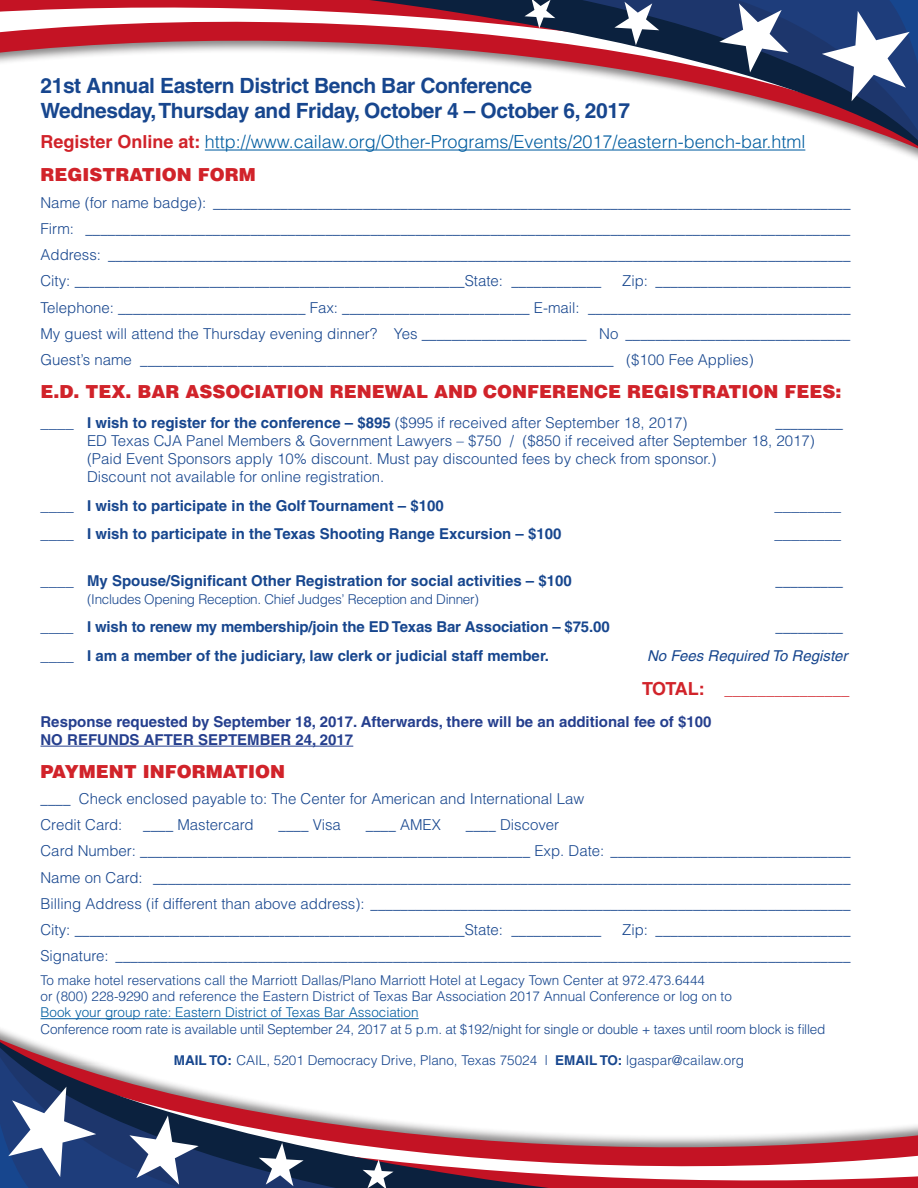
<style>
.page{position:relative;width:918px;height:1188px;background:#fff}
.page>*{position:absolute;margin:0;border:0;box-sizing:border-box;transform-origin:0 0}
.t1{font:700 21px/25.5px "Helvetica";letter-spacing:-.02em;color:#17468e}
.t2{font:300 18px/33px "Helvetica";color:#005da0}
.t3{font:900 18px "Helvetica";color:#d1232a}
.t4{font:300 15px/26.2px "Helvetica";color:#17468e}
.t5{font:700 15px "Helvetica";color:#17468e}
.t6{font:700 15px/31.5px "Helvetica";color:#253f8e}
.t7{font:italic 15px "Helvetica";color:#17468e}
.t8{font:300 13.5px/16.2px "Helvetica";color:#17468e}
.t9{font:300 13.5px "Helvetica";letter-spacing:-.02em;color:#17468e}
.t10{font:300 13.5px "Helvetica";color:#005da0}
.s1{font-weight:700;color:#d1232a}
.s2{font-weight:900;color:#d1232a}
.s3{font-weight:300}
.s4{font-size:18px;color:#d1232a}
.s5{color:#d1232a}
.s6{font-weight:700}
</style>
<div class="page">
<svg style="left:0;top:0;width:267px;height:63px"></svg>
<svg style="left:267px;top:0;width:219px;height:62px"></svg>
<svg style="left:486px;top:0;width:184px;height:88px"></svg>
<svg style="left:614px;top:2px;width:45px;height:43px"></svg>
<svg style="left:524px;top:0;width:31px;height:28px"></svg>
<svg style="left:670px;top:0;width:248px;height:155px"></svg>
<svg style="left:651px;top:1125px;width:267px;height:63px"></svg>
<svg style="left:432px;top:1125px;width:219px;height:63px"></svg>
<svg style="left:248px;top:1100px;width:184px;height:88px"></svg>
<svg style="left:259px;top:1143px;width:45px;height:43px"></svg>
<svg style="left:363px;top:1160px;width:31px;height:28px"></svg>
<svg style="left:0;top:1033px;width:248px;height:155px"></svg>
<hr style="left:205px;top:149px;width:600px;height:2px;background:#005da0">
<hr style="left:40px;top:746px;width:313px;height:1px;background:#253f8e">
<hr style="left:40px;top:1018px;width:379px;height:1px;background:#005da0">
<h1 class="t1" style="left:40px;top:72px;width:591px">21st Annual Eastern District Bench Bar Conference<br>Wednesday, Thursday and Friday, October 4 – October 6, 2017</h1>
<p class="t2" style="left:40px;top:125px;width:766px"><span class="s1">Register Online at:</span> http://www.cailaw.org/Other-Programs/Events/2017/eastern-bench-bar.html<br><span class="s2">REGISTRATION FORM</span></p>
<p class="t4" style="left:40px;top:189px;width:812px;text-align:justify">Name (for name badge): _____________________________________________________________________________________ Firm: ______________________________________________________________________________________________________ Address: ___________________________________________________________________________________________________ City: ____________________________________________________State: ____________</p>
<p class="t4" style="left:40px;top:268px;width:812px;text-align:justify;text-indent:582px">Zip: __________________________ Telephone: _________________________ Fax: _________________________ E-mail: ___________________________________ My guest will attend the Thursday evening dinner? Yes ______________________ No ______________________________ Guest’s name ________________________________________________________________ ($100 Fee Applies)</p>
<p class="t3" style="left:40px;top:380px;width:802px">E.D. TEX. BAR ASSOCIATION RENEWAL AND CONFERENCE REGISTRATION FEES:</p>
<p class="t5" style="left:40px;top:414px;width:648px">____ I wish to register for the conference – $895 <span class="s3">($995 if received after September 18, 2017)</span></p>
<p class="t4" style="left:87px;top:413px;width:757px;line-height:18px;text-indent:688px">_________ ED Texas CJA Panel Members &amp; Government Lawyers – $750 / ($850 if received after September 18, 2017) (Paid Event Sponsors apply 10% discount. Must pay discounted fees by check from sponsor.)<br>Discount not available for online registration.</p>
<p class="t5" style="left:40px;top:496px;width:405px">____ I wish to participate in the Golf Tournament – $100</p>
<p class="t5" style="left:774px;top:496px;width:68px">________</p>
<p class="t5" style="left:40px;top:525px;width:522px">____ I wish to participate in the Texas Shooting Range Excursion – $100</p>
<p class="t5" style="left:774px;top:525px;width:68px">________</p>
<p class="t5" style="left:40px;top:571px;width:533px">____ My Spouse/Significant Other Registration for social activities – $100</p>
<p class="t4" style="left:776px;top:567px;width:69px">_________</p>
<p class="t9" style="left:87px;top:590px;width:393px">(Includes Opening Reception. Chief Judges’ Reception and Dinner)</p>
<p class="t5" style="left:40px;top:618px;width:571px">____ I wish to renew my membership/join the ED Texas Bar Association – $75.00</p>
<p class="t4" style="left:776px;top:613px;width:69px">_________</p>
<p class="t5" style="left:40px;top:646px;width:510px">____ I am a member of the judiciary, law clerk or judicial staff member.</p>
<p class="t7" style="left:647px;top:647px;width:202px">No Fees Required To Register</p>
<p class="t6" style="left:40px;top:674px;width:810px;text-indent:602px"><span class="s4">TOTAL:</span> <span class="s5">_______________<br></span>Response requested by September 18, 2017. Afterwards, there will be an additional fee of $100</p>
<p class="t6" style="left:40px;top:723px;width:314px">NO REFUNDS AFTER SEPTEMBER 24, 2017</p>
<p class="t3" style="left:40px;top:759px;width:246px">PAYMENT INFORMATION</p>
<p class="t4" style="left:40px;top:785px;width:545px">____ Check enclosed payable to: The Center for American and International Law<br>Credit Card:</p>
<p class="t4" style="left:40px;top:811px;width:812px;text-indent:425px">____ Discover<br>Card Number: ____________________________________________________ Exp. Date: ________________________________ Name on Card: _____________________________________________________________________________________________ Billing Address (if different than above address): ________________________________________________________________ City: ____________________________________________________State: ____________</p>
<p class="t4" style="left:143px;top:811px;width:112px">____ Mastercard</p>
<p class="t4" style="left:279px;top:811px;width:64px">____ Visa</p>
<p class="t4" style="left:366px;top:811px;width:76px">____ AMEX</p>
<p class="t4" style="left:40px;top:916px;width:812px;text-align:right">Zip: __________________________<br>Signature: __________________________________________________________________________________________________</p>
<p class="t8" style="left:40px;top:972px;width:693px">To make hotel reservations call the Marriott Dallas/Plano Marriott Hotel at Legacy Town Center at 972.473.6444<br>or (800) 228-9290 and reference the Eastern District of Texas Bar Association 2017 Annual Conference or log on to</p>
<p class="t10" style="left:40px;top:1004px;width:380px">Book your group rate: Eastern District of Texas Bar Association</p>
<p class="t8" style="left:40px;top:1020px;width:786px">Conference room rate is available until September 24, 2017 at 5 p.m. at $192/night for single or double + taxes until room block is filled</p>
<p class="t8" style="left:174px;top:1052px;width:572px"><span class="s6">MAIL TO:</span> CAIL, 5201 Democracy Drive, Plano, Texas 75024 | <span class="s6">EMAIL TO:</span> lgaspar@cailaw.org</p>
</div>
